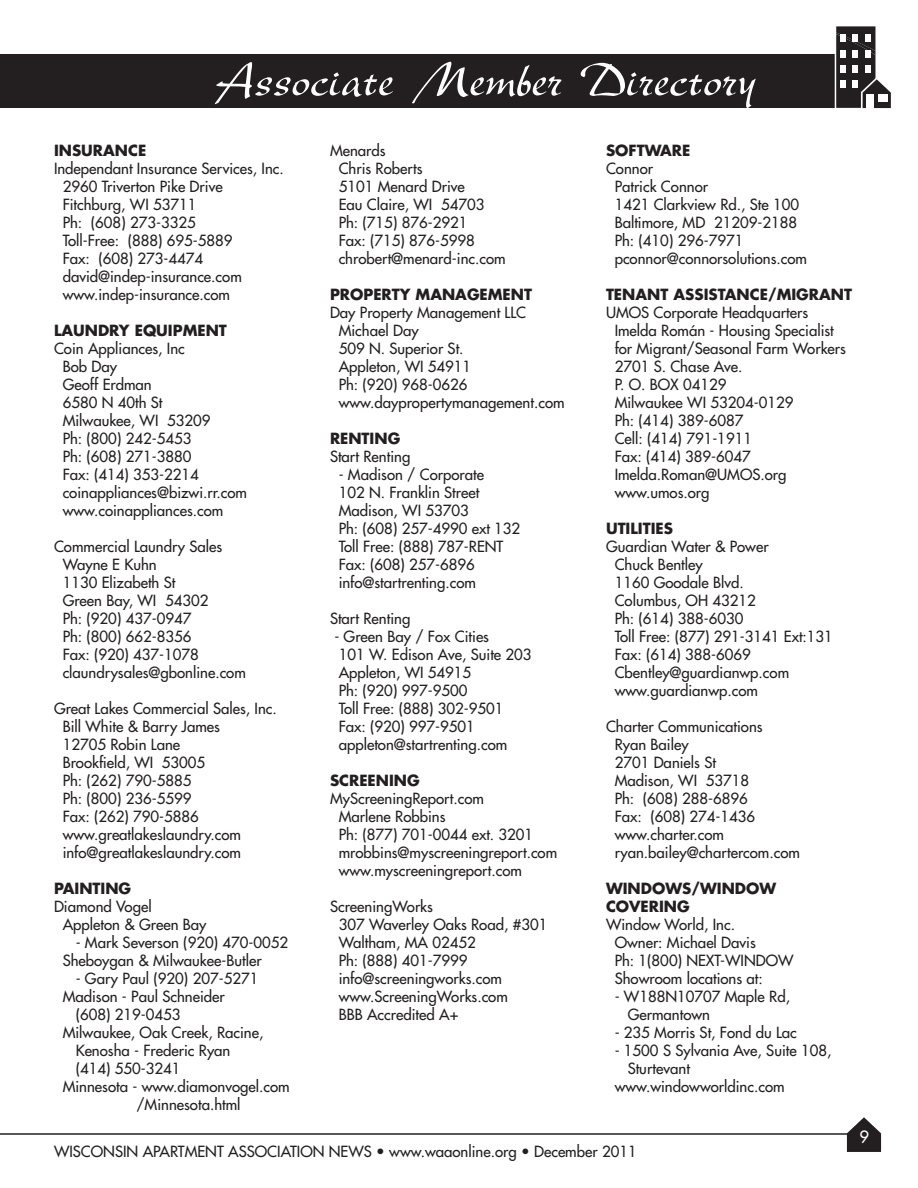
<style>
.page{position:relative;width:918px;height:1188px;background:#fff}
.page>*{position:absolute;margin:0;border:0;box-sizing:border-box;transform-origin:0 0}
.t1{font:51px "New Berolina";color:#fff}
.t2{font:16.5px "Futura";color:#fff}
.t3{font:15px/18px "Futura";color:#231f20}
.t4{font:700 15px/18px "Futura";color:#231f20}
</style>
<div class="page">
<div style="left:0;top:54px;width:835px;height:54px;background:#231f20"></div>
<svg style="left:836px;top:26px;width:55px;height:83px"></svg>
<div style="left:865px;top:34px;width:5px;height:8px;background:#fff"></div>
<div style="left:853px;top:34px;width:5px;height:8px;background:#fff"></div>
<div style="left:841px;top:34px;width:5px;height:8px;background:#fff"></div>
<div style="left:865px;top:50px;width:5px;height:8px;background:#fff"></div>
<div style="left:853px;top:50px;width:5px;height:8px;background:#fff"></div>
<div style="left:841px;top:50px;width:5px;height:8px;background:#fff"></div>
<div style="left:865px;top:65px;width:5px;height:8px;background:#fff"></div>
<div style="left:853px;top:65px;width:5px;height:8px;background:#fff"></div>
<div style="left:841px;top:65px;width:5px;height:8px;background:#fff"></div>
<div style="left:853px;top:80px;width:5px;height:8px;background:#fff"></div>
<div style="left:841px;top:80px;width:5px;height:8px;background:#fff"></div>
<div style="left:878px;top:94px;width:9px;height:8px;background:#fff"></div>
<div style="left:866px;top:94px;width:7px;height:15px;background:#fff"></div>
<hr style="left:0;top:1133px;width:858px;height:2px;background:#231f20">
<svg style="left:847px;top:1117px;width:34px;height:35px"></svg>
<h1 class="t1" style="left:214px;top:53px;width:544px">Associate Member Directory</h1>
<p class="t4" style="left:54px;top:141px;width:92px">INSURANCE</p>
<p class="t3" style="left:63px;top:159px;width:223px;text-indent:-9px">Independant Insurance Services, Inc.<br>2960 Triverton Pike Drive<br>Fitchburg, WI 53711<br>Ph: (608) 273-3325<br>Toll-Free: (888) 695-5889<br>Fax: (608) 273-4474 david@indep-insurance.com www.indep-insurance.com</p>
<p class="t4" style="left:54px;top:321px;width:174px">LAUNDRY EQUIPMENT</p>
<p class="t3" style="left:63px;top:339px;width:186px;text-indent:-9px">Coin Appliances, Inc<br>Bob Day<br>Geoff Erdman<br>6580 N 40th St<br>Milwaukee, WI 53209<br>Ph: (800) 242-5453<br>Ph: (608) 271-3880<br>Fax: (414) 353-2214 coinappliances@bizwi.rr.com www.coinappliances.com</p>
<p class="t3" style="left:63px;top:537px;width:185px;text-indent:-9px">Commercial Laundry Sales<br>Wayne E Kuhn<br>1130 Elizabeth St<br>Green Bay, WI 54302<br>Ph: (920) 437-0947<br>Ph: (800) 662-8356<br>Fax: (920) 437-1078 claundrysales@gbonline.com</p>
<p class="t3" style="left:63px;top:699px;width:216px;text-indent:-9px">Great Lakes Commercial Sales, Inc.<br>Bill White &amp; Barry James<br>12705 Robin Lane<br>Brookfield, WI 53005<br>Ph: (262) 790-5885<br>Ph: (800) 236-5599<br>Fax: (262) 790-5886 www.greatlakeslaundry.com info@greatlakeslaundry.com</p>
<p class="t4" style="left:54px;top:879px;width:58px">PAINTING</p>
<p class="t3" style="left:63px;top:897px;width:145px;text-indent:-9px">Diamond Vogel<br>Appleton &amp; Green Bay</p>
<p class="t3" style="left:63px;top:933px;width:227px;text-indent:13px">- Mark Severson (920) 470-0052<br>Sheboygan &amp; Milwaukee-Butler</p>
<p class="t3" style="left:76px;top:969px;width:184px">- Gary Paul (920) 207-5271</p>
<p class="t3" style="left:63px;top:987px;width:164px">Madison - Paul Schneider</p>
<p class="t3" style="left:76px;top:1005px;width:106px">(608) 219-0453</p>
<p class="t3" style="left:63px;top:1023px;width:202px">Milwaukee, Oak Creek, Racine,</p>
<p class="t3" style="left:76px;top:1041px;width:156px">Kenosha - Frederic Ryan</p>
<p class="t3" style="left:76px;top:1059px;width:106px">(414) 550-3241</p>
<p class="t3" style="left:63px;top:1077px;width:229px">Minnesota - www.diamonvogel.com</p>
<p class="t3" style="left:136px;top:1095px;width:106px">/Minnesota.html</p>
<p class="t3" style="left:339px;top:141px;width:169px;text-indent:-9px">Menards<br>Chris Roberts<br>5101 Menard Drive<br>Eau Claire, WI 54703<br>Ph: (715) 876-2921<br>Fax: (715) 876-5998 chrobert@menard-inc.com</p>
<p class="t4" style="left:330px;top:285px;width:203px">PROPERTY MANAGEMENT</p>
<p class="t3" style="left:339px;top:303px;width:227px;text-indent:-9px">Day Property Management LLC<br>Michael Day<br>509 N. Superior St.<br>Appleton, WI 54911<br>Ph: (920) 968-0626 www.daypropertymanagement.com</p>
<p class="t4" style="left:330px;top:429px;width:51px">RENTING</p>
<p class="t3" style="left:330px;top:447px;width:82px">Start Renting</p>
<p class="t3" style="left:339px;top:465px;width:183px">- Madison / Corporate<br>102 N. Franklin Street<br>Madison, WI 53703<br>Ph: (608) 257-4990 ext 132<br>Toll Free: (888) 787-RENT<br>Fax: (608) 257-6896 info@startrenting.com</p>
<p class="t3" style="left:330px;top:609px;width:82px">Start Renting</p>
<p class="t3" style="left:334px;top:627px;width:199px">- Green Bay / Fox Cities<br>101 W. Edison Ave, Suite 203<br>Appleton, WI 54915<br>Ph: (920) 997-9500<br>Toll Free: (888) 302-9501<br>Fax: (920) 997-9501 appleton@startrenting.com</p>
<p class="t4" style="left:330px;top:771px;width:91px">SCREENING</p>
<p class="t3" style="left:339px;top:789px;width:220px;text-indent:-9px">MyScreeningReport.com<br>Marlene Robbins<br>Ph: (877) 701-0044 ext. 3201 mrobbins@myscreeningreport.com www.myscreeningreport.com</p>
<p class="t3" style="left:339px;top:897px;width:210px;text-indent:-9px">ScreeningWorks<br>307 Waverley Oaks Road, #301<br>Waltham, MA 02452<br>Ph: (888) 401-7999 info@screeningworks.com www.ScreeningWorks.com<br>BBB Accredited A+</p>
<p class="t4" style="left:606px;top:141px;width:84px">SO FTWARE</p>
<p class="t3" style="left:615px;top:159px;width:194px;text-indent:-9px">Connor<br>Patrick Connor<br>1421 Clarkview Rd., Ste 100<br>Baltimore, MD 21209-2188<br>Ph: (410) 296-7971 pconnor@connorsolutions.com</p>
<p class="t4" style="left:606px;top:285px;width:64px">TE NANTASS</p>
<p class="t4" style="left:704px;top:285px;width:16px">ISTA</p>
<p class="t4" style="left:737px;top:285px;width:117px">NCE/MIGRANT</p>
<p class="t3" style="left:615px;top:303px;width:233px;text-indent:-9px">UMOS Corporate Headquarters<br>Imelda Román - Housing Specialist for Migrant/Seasonal Farm Workers<br>2701 S. Chase Ave.<br>P. O. BOX 04129<br>Milwaukee WI 53204-0129<br>Ph: (414) 389-6087<br>Cell: (414) 791-1911<br>Fax: (414) 389-6047<br>Imelda.Roman@UMOS.org www.umos.org</p>
<p class="t4" style="left:606px;top:519px;width:59px">UTILITIES</p>
<p class="t3" style="left:615px;top:537px;width:220px;text-indent:-9px">Guardian Water &amp; Power<br>Chuck Bentley<br>1160 Goodale Blvd.<br>Columbus, OH 43212<br>Ph: (614) 388-6030<br>Toll Free: (877) 291-3141 Ext:131<br>Fax: (614) 388-6069<br>Cbentley@guardianwp.com www.guardianwp.com</p>
<p class="t3" style="left:615px;top:717px;width:187px;text-indent:-9px">Charter Communications<br>Ryan Bailey<br>2701 Daniels St<br>Madison, WI 53718<br>Ph: (608) 288-6896<br>Fax: (608) 274-1436 www.charter.com ryan.bailey@chartercom.com</p>
<p class="t4" style="left:606px;top:879px;width:172px">WINDOWS/WINDOW<br>COVERING</p>
<p class="t3" style="left:615px;top:915px;width:180px;text-indent:-9px">Window World, Inc.<br>Owner: Michael Davis<br>Ph: 1(800) NEXT-WINDOW<br>Showroom locations at:</p>
<p class="t3" style="left:628px;top:987px;width:164px;text-indent:-13px">- W188N10707 Maple Rd,<br>Germantown</p>
<p class="t3" style="left:615px;top:1023px;width:184px">- 235 Morris St, Fond du Lac</p>
<p class="t3" style="left:615px;top:1041px;width:218px">- 1500 S Sylvania Ave, Suite 108,</p>
<p class="t3" style="left:628px;top:1059px;width:64px">Sturtevant</p>
<p class="t3" style="left:615px;top:1077px;width:172px">www.windowworldinc.com</p>
<p class="t3" style="left:54px;top:1143px;width:584px">WISCONSIN APARTMENT ASSOCIATION NEWS • www.waaonline.org • December 2011</p>
<p class="t2" style="left:859px;top:1126px;width:11px">9</p>
</div>
